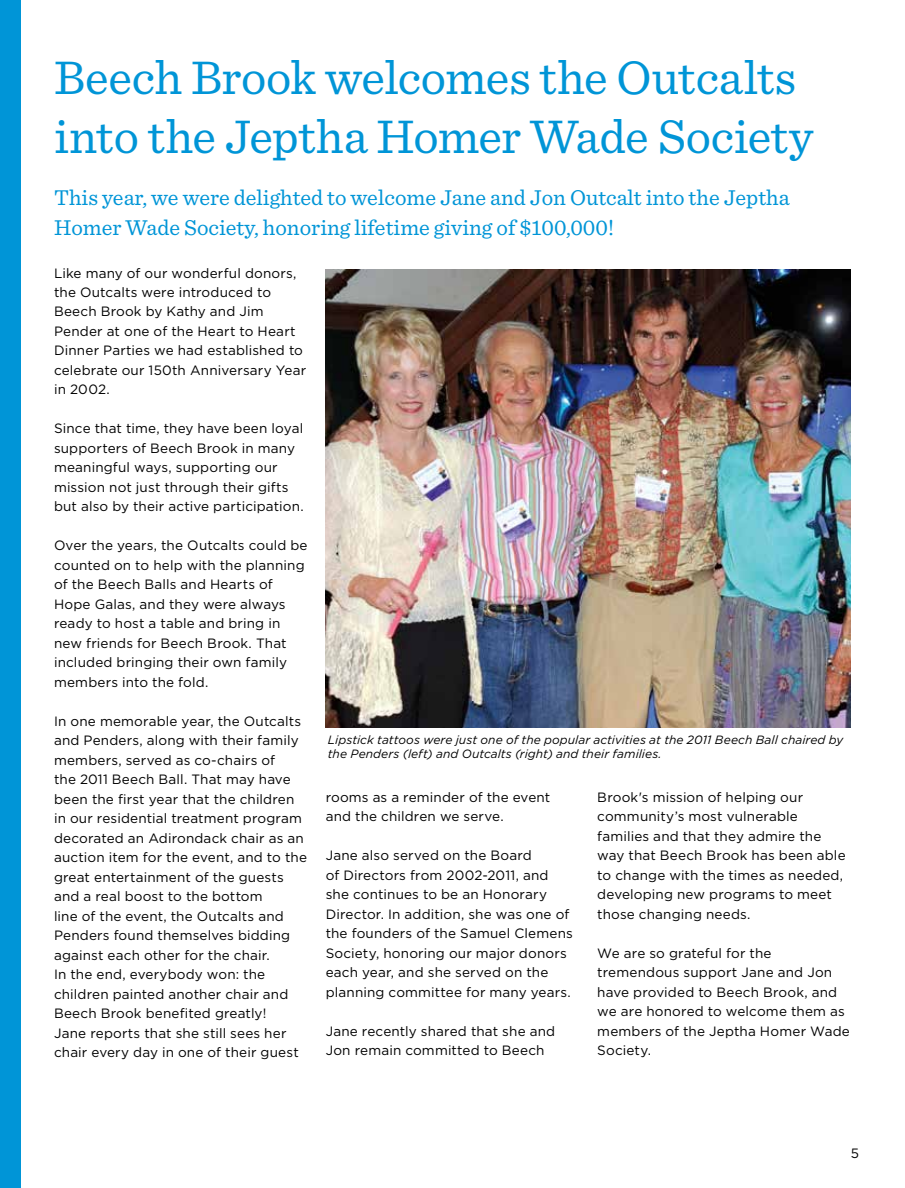
<style>
.page{position:relative;width:905px;height:1188px;background:#fff}
.page>*{position:absolute;margin:0;border:0;box-sizing:border-box;transform-origin:0 0}
.t1{font:49.5px/59.4px "Sentinel";letter-spacing:-.01em;color:#0095d7}
.t2{font:22.5px/30px "Sentinel";color:#0095d7}
.t3{font:13.5px/19.5px "Gotham";letter-spacing:.01em;color:#000}
.t4{font:italic 12px/14.4px "Gotham";letter-spacing:.005em;color:#000}
</style>
<div class="page">
<img style="left:326px;top:269px;width:524px;height:459px">
<div style="left:0;top:0;width:20px;height:1188px;background:#0095d7"></div>
<h1 class="t1" style="left:54px;top:44px;width:760px">Beech Brook welcomes the Outcalts into the Jeptha Homer Wade Society</h1>
<h2 class="t2" style="left:54px;top:181px;width:737px">This year, we were delighted to welcome Jane and Jon Outcalt into the Jeptha<br>Homer Wade Society, honoring lifetime giving of $100,000!</h2>
<p class="t3" style="left:54px;top:263px;width:254px">Like many of our wonderful donors, the Outcalts were introduced to<br>Beech Brook by Kathy and Jim<br>Pender at one of the Heart to Heart<br>Dinner Parties we had established to celebrate our 150th Anniversary Year in 2002.</p>
<p class="t3" style="left:54px;top:419px;width:251px">Since that time, they have been loyal supporters of Beech Brook in many meaningful ways, supporting our mission not just through their gifts but also by their active participation.</p>
<p class="t3" style="left:54px;top:536px;width:255px">Over the years, the Outcalts could be counted on to help with the planning of the Beech Balls and Hearts of<br>Hope Galas, and they were always ready to host a table and bring in new friends for Beech Brook. That included bringing their own family members into the fold.</p>
<p class="t3" style="left:54px;top:711px;width:254px">In one memorable year, the Outcalts and Penders, along with their family members, served as co-chairs of<br>the 2011 Beech Ball. That may have been the first year that the children in our residential treatment program decorated an Adirondack chair as an auction item for the event, and to the great entertainment of the guests and a real boost to the bottom<br>line of the event, the Outcalts and Penders found themselves bidding against each other for the chair.<br>In the end, everybody won: the children painted another chair and Beech Brook benefited greatly!<br>Jane reports that she still sees her chair every day in one of their guest</p>
<p class="t4" style="left:328px;top:732px;width:517px">Lipstick tattoos were just one of the popular activities at the 2011 Beech Ball chaired by the Penders (left) and Outcalts (right) and their families.</p>
<p class="t3" style="left:325px;top:787px;width:226px">rooms as a reminder of the event and the children we serve.</p>
<p class="t3" style="left:325px;top:845px;width:249px">Jane also served on the Board<br>of Directors from 2002-2011, and she continues to be an Honorary Director. In addition, she was one of the founders of the Samuel Clemens Society, honoring our major donors each year, and she served on the planning committee for many years.</p>
<p class="t3" style="left:325px;top:1021px;width:231px">Jane recently shared that she and<br>Jon remain committed to Beech</p>
<p class="t3" style="left:597px;top:787px;width:250px">Brook's mission of helping our community’s most vulnerable families and that they admire the way that Beech Brook has been able to change with the times as needed, developing new programs to meet those changing needs.</p>
<p class="t3" style="left:597px;top:943px;width:254px">We are so grateful for the tremendous support Jane and Jon have provided to Beech Brook, and we are honored to welcome them as members of the Jeptha Homer Wade<br>Society.</p>
<p class="t3" style="left:850px;top:1143px;width:10px">5</p>
</div>
